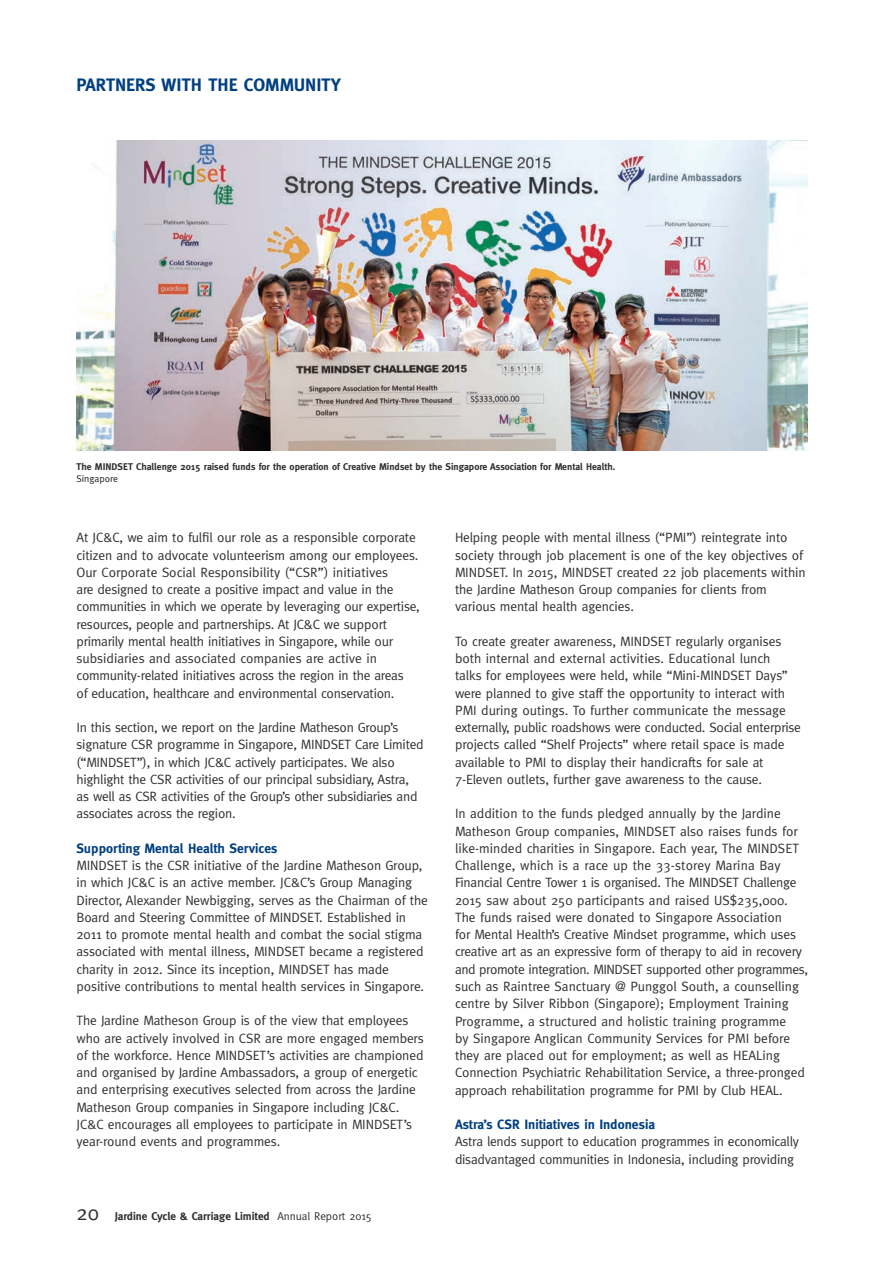
<style>
.page{position:relative;width:893px;height:1263px;background:#fff}
.page>*{position:absolute;margin:0;border:0;box-sizing:border-box;transform-origin:0 0}
.Chapter_Title{font:700 18px "Meta";color:#014081}
.Bodytext{font:13.5px/17.2px "Meta";letter-spacing:-.01em;color:#312f30}
.Subhead_1{font:700 13.5px "Meta";color:#014081}
.t1{font:700 11.25px "Meta";color:#312f30}
.Caption_1{font:700 9.75px "Meta";color:#312f30}
.Caption_1-2{font:9.75px "Meta";color:#231f20}
.s1{font-weight:400;font-size:21px}
.s2{font-weight:400}
</style>
<div class="page">
<img style="left:77px;top:140px;width:731px;height:311px">
<p class="Chapter_Title" style="left:77px;top:74px;width:266px">PARTNERS WITH THE COMMUNITY</p>
<p class="Caption_1" style="left:77px;top:461px;width:540px">The MINDSET Challenge 2015 raised funds for the operation of Creative Mindset by the Singapore Association for Mental Health.</p>
<p class="Caption_1-2" style="left:77px;top:473px;width:43px">Singapore</p>
<p class="Bodytext" style="left:77px;top:529px;width:345px">At JC&amp;C, we aim to fulfil our role as a responsible corporate citizen and to advocate volunteerism among our employees.<br>Our Corporate Social Responsibility (“CSR”) initiatives<br>are designed to create a positive impact and value in the communities in which we operate by leveraging our expertise, resources, people and partnerships. At JC&amp;C we support primarily mental health initiatives in Singapore, while our subsidiaries and associated companies are active in community-related initiatives across the region in the areas<br>of education, healthcare and environmental conservation.</p>
<p class="Bodytext" style="left:77px;top:719px;width:349px">In this section, we report on the Jardine Matheson Group’s signature CSR programme in Singapore, MINDSET Care Limited (“MINDSET”), in which JC&amp;C actively participates. We also highlight the CSR activities of our principal subsidiary, Astra, as well as CSR activities of the Group’s other subsidiaries and associates across the region.</p>
<p class="Subhead_1" style="left:77px;top:840px;width:202px">Supporting Mental Health Services</p>
<p class="Bodytext" style="left:77px;top:857px;width:353px">MINDSET is the CSR initiative of the Jardine Matheson Group, in which JC&amp;C is an active member. JC&amp;C’s Group Managing Director, Alexander Newbigging, serves as the Chairman of the Board and Steering Committee of MINDSET. Established in 2011 to promote mental health and combat the social stigma associated with mental illness, MINDSET became a registered charity in 2012. Since its inception, MINDSET has made positive contributions to mental health services in Singapore.</p>
<p class="Bodytext" style="left:77px;top:1012px;width:349px">The Jardine Matheson Group is of the view that employees who are actively involved in CSR are more engaged members of the workforce. Hence MINDSET’s activities are championed and organised by Jardine Ambassadors, a group of energetic and enterprising executives selected from across the Jardine Matheson Group companies in Singapore including JC&amp;C.<br>JC&amp;C encourages all employees to participate in MINDSET’s year-round events and programmes.</p>
<p class="t1" style="left:77px;top:1210px;width:297px"><span class="s1">20</span> Jardine Cycle &amp; Carriage Limited <span class="s2">Annual Report 2015</span></p>
<p class="Bodytext" style="left:455px;top:529px;width:352px">Helping people with mental illness (“PMI”) reintegrate into society through job placement is one of the key objectives of MINDSET. In 2015, MINDSET created 22 job placements within the Jardine Matheson Group companies for clients from various mental health agencies.</p>
<p class="Bodytext" style="left:455px;top:632px;width:348px">To create greater awareness, MINDSET regularly organises both internal and external activities. Educational lunch<br>talks for employees were held, while “Mini-MINDSET Days” were planned to give staff the opportunity to interact with PMI during outings. To further communicate the message externally, public roadshows were conducted. Social enterprise projects called “Shelf Projects” where retail space is made available to PMI to display their handicrafts for sale at 7-Eleven outlets, further gave awareness to the cause.</p>
<p class="Bodytext" style="left:455px;top:805px;width:354px">In addition to the funds pledged annually by the Jardine Matheson Group companies, MINDSET also raises funds for like-minded charities in Singapore. Each year, The MINDSET Challenge, which is a race up the 33-storey Marina Bay Financial Centre Tower 1 is organised. The MINDSET Challenge 2015 saw about 250 participants and raised US$235,000.<br>The funds raised were donated to Singapore Association<br>for Mental Health’s Creative Mindset programme, which uses creative art as an expressive form of therapy to aid in recovery and promote integration. MINDSET supported other programmes, such as Raintree Sanctuary @ Punggol South, a counselling centre by Silver Ribbon (Singapore); Employment Training Programme, a structured and holistic training programme<br>by Singapore Anglican Community Services for PMI before they are placed out for employment; as well as HEALing Connection Psychiatric Rehabilitation Service, a three-pronged approach rehabilitation programme for PMI by Club HEAL.</p>
<p class="Subhead_1" style="left:455px;top:1116px;width:202px">Astra’s CSR Initiatives in Indonesia</p>
<p class="Bodytext" style="left:455px;top:1133px;width:346px">Astra lends support to education programmes in economically disadvantaged communities in Indonesia, including providing</p>
</div>
